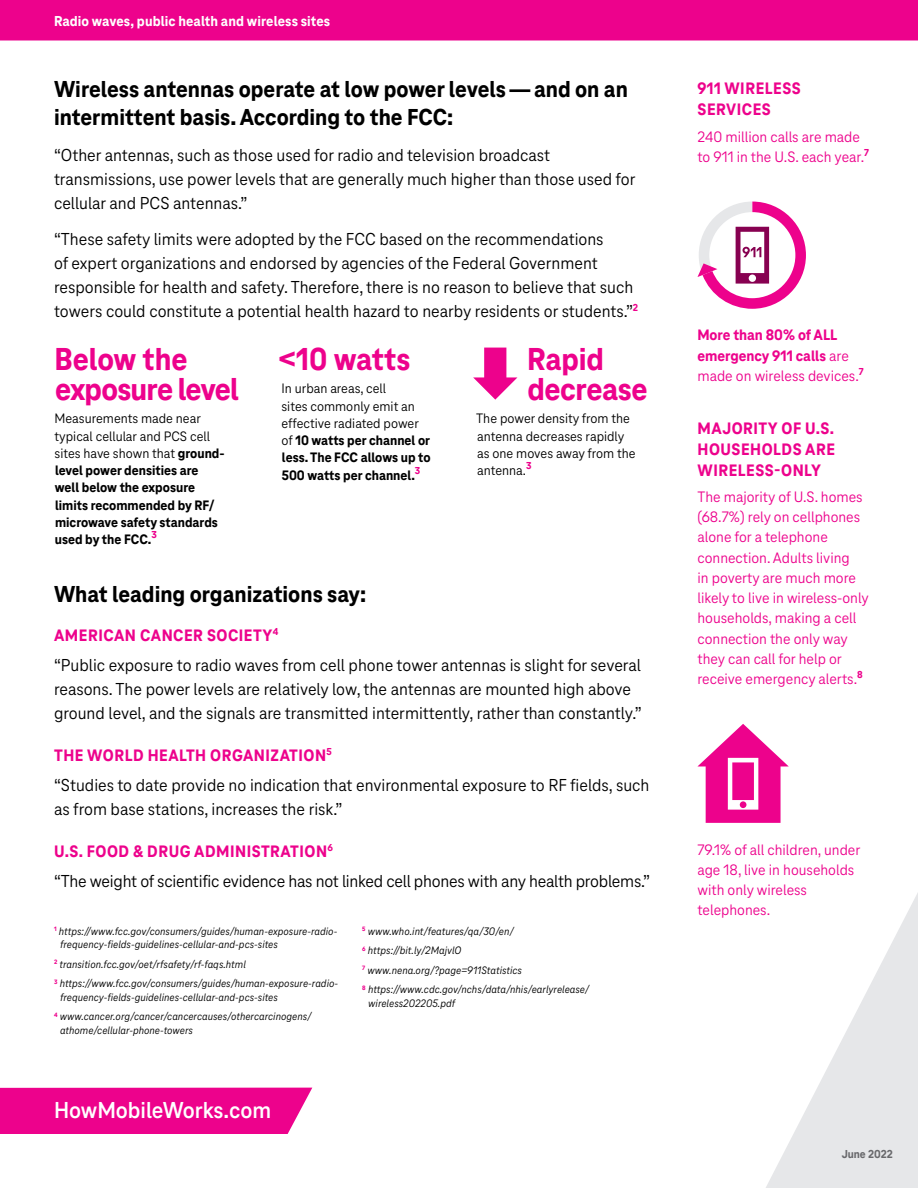
<style>
.page{position:relative;width:918px;height:1188px;background:#fff}
.page>*{position:absolute;margin:0;border:0;box-sizing:border-box;transform-origin:0 0}
.quick_facts_subtitle{font:800 33px/30px "Tele Neo";letter-spacing:-.015em;color:#ed028c}
.t1{font:800 24px/27.8px "Tele Neo";color:#000}
.t2{font:700 24px "Tele Neo";color:#fff}
.body{font:18px/24px "Tele Neo";color:#000}
.t3{font:800 17.25px/21px "Tele Neo";letter-spacing:.03em;color:#ed028c}
.body_smaller{font:15.75px/20.2px "Tele Neo";color:#ed028c}
.body_smaller-2{font:800 15.75px/20.2px "Tele Neo";color:#ed028c}
.t4{font:800 15px "Tele Neo";letter-spacing:.005em;color:#fff}
.quick_facts_body{font:14.25px/17.2px "Tele Neo";color:#000}
.quick_facts_body-2{font:800 14.25px/17.2px "Tele Neo";color:#000}
.body-2{font:800 12px "Tele Neo";color:#69696c}
.source{font:italic 11.25px/13.5px "Tele Neo";color:#000}
.source_first{font:italic 11.25px/13.5px "Tele Neo";color:#000}
.s1{font-weight:400}
.s2{font-weight:800}
</style>
<div class="page">
<div style="left:0;top:0;width:918px;height:40px;background:#ed028c"></div>
<svg style="left:766px;top:893px;width:152px;height:295px;fill:#e7e8ea"></svg>
<div style="left:0;top:1088px;width:312px;height:46px;background:#ed028c"></div>
<svg style="left:473px;top:348px;width:44px;height:52px"></svg>
<svg style="left:697px;top:202px;width:109px;height:107px"></svg>
<svg style="left:697px;top:724px;width:92px;height:99px"></svg>
<p class="t4" style="left:54px;top:13px;width:278px">Radio waves, public health and wireless sites</p>
<p class="t1" style="left:54px;top:76px;width:575px">Wireless antennas operate at low power levels — and on an intermittent basis. According to the FCC:</p>
<p class="body" style="left:54px;top:143px;width:583px">“Other antennas, such as those used for radio and television broadcast transmissions, use power levels that are generally much higher than those used for cellular and PCS antennas.”</p>
<p class="body" style="left:54px;top:227px;width:586px">“These safety limits were adopted by the FCC based on the recommendations<br>of expert organizations and endorsed by agencies of the Federal Government responsible for health and safety. Therefore, there is no reason to believe that such towers could constitute a potential health hazard to nearby residents or students.”<sup>2</sup></p>
<p class="quick_facts_subtitle" style="left:55px;top:344px;width:186px">Below the exposure level</p>
<p class="quick_facts_body-2" style="left:55px;top:410px;width:172px"><span class="s1">Measurements made near typical cellular and PCS cell sites have shown that</span> ground&shy;level power densities are well below the exposure limits recommended by RF/ microwave safety standards used by the FCC.<sup>3</sup></p>
<p class="quick_facts_subtitle" style="left:279px;top:344px;width:133px">&lt;10 watts</p>
<p class="quick_facts_body" style="left:281px;top:380px;width:151px">In urban areas, cell<br>sites commonly emit an effective radiated power of <span class="s2">10 watts per channel or less. The FCC allows up to<br>500 watts per channel.</span><sup>3</sup></p>
<p class="quick_facts_subtitle" style="left:527px;top:344px;width:122px">Rapid decrease</p>
<p class="quick_facts_body" style="left:476px;top:410px;width:161px">The power density from the antenna decreases rapidly as one moves away from the antenna.<sup>3</sup></p>
<p class="t1" style="left:54px;top:580px;width:314px">What leading organizations say:</p>
<p class="t3" style="left:54px;top:625px;width:226px">AMERICAN CANCER SOCIETY<sup>4</sup></p>
<p class="body" style="left:54px;top:653px;width:589px">“Public exposure to radio waves from cell phone tower antennas is slight for several reasons. The power levels are relatively low, the antennas are mounted high above ground level, and the signals are transmitted intermittently, rather than constantly.”</p>
<p class="t3" style="left:54px;top:745px;width:279px">THE WORLD HEALTH ORGANIZATION<sup>5</sup></p>
<p class="body" style="left:54px;top:773px;width:597px">“Studies to date provide no indication that environmental exposure to RF fields, such as from base stations, increases the risk.”</p>
<p class="t3" style="left:54px;top:841px;width:280px">U.S. FOOD &amp; DRUG ADMINISTRATION<sup>6</sup></p>
<p class="body" style="left:54px;top:869px;width:597px">“The weight of scientific evidence has not linked cell phones with any health problems.”</p>
<p class="source" style="left:60px;top:925px;width:279px;text-indent:-6px"><sup>1</sup> https://www.fcc.gov/consumers/guides/human-exposure-radio&shy;frequency-fields-guidelines-cellular-and-pcs-sites</p>
<p class="source" style="left:54px;top:958px;width:193px"><sup>2</sup> transition.fcc.gov/oet/rfsafety/rf-faqs.html</p>
<p class="source_first" style="left:60px;top:977px;width:280px;text-indent:-6px"><sup>3</sup> https://www.fcc.gov/consumers/guides/human-exposure-radio&shy;frequency-fields-guidelines-cellular-and-pcs-sites</p>
<p class="source" style="left:60px;top:1010px;width:253px;text-indent:-6px"><sup>4</sup> www.cancer.org/cancer/cancercauses/othercarcinogens/ athome/cellular-phone-towers</p>
<p class="source" style="left:362px;top:925px;width:153px"><sup>5</sup> www.who.int/features/qa/30/en/</p>
<p class="source" style="left:362px;top:944px;width:101px"><sup>6</sup> https://bit.ly/2MajvlO</p>
<p class="source" style="left:362px;top:964px;width:161px"><sup>7</sup> www.nena.org/?page=911Statistics</p>
<p class="source" style="left:368px;top:983px;width:222px;text-indent:-6px"><sup>8</sup> https://www.cdc.gov/nchs/data/nhis/earlyrelease/ wireless202205.pdf</p>
<p class="t2" style="left:54px;top:1097px;width:219px">HowMobileWorks.com</p>
<p class="t3" style="left:698px;top:78px;width:105px">911 WIRELESS<br>SERVICES</p>
<p class="body_smaller" style="left:698px;top:126px;width:173px">240 million calls are made to 911 in the U.S. each year.<sup>7</sup></p>
<p class="body_smaller-2" style="left:698px;top:325px;width:168px">More than 80% of ALL emergency 911 calls <span class="s1">are made on wireless devices.</span><sup>7</sup></p>
<p class="t3" style="left:698px;top:418px;width:139px;text-align:justify">MAJORITY OF U.S.<br>HOUSEHOLDS ARE WIRELESS-ONLY</p>
<p class="body_smaller" style="left:698px;top:487px;width:173px">The majority of U.S. homes (68.7%) rely on cellphones alone for a telephone connection. Adults living<br>in poverty are much more likely to live in wireless-only households, making a cell connection the only way they can call for help or receive emergency alerts.<sup>8</sup></p>
<p class="body_smaller" style="left:698px;top:839px;width:165px">79.1% of all children, under age 18, live in households with only wireless telephones.</p>
<p class="body-2" style="left:842px;top:1148px;width:53px">June 2022</p>
</div>
